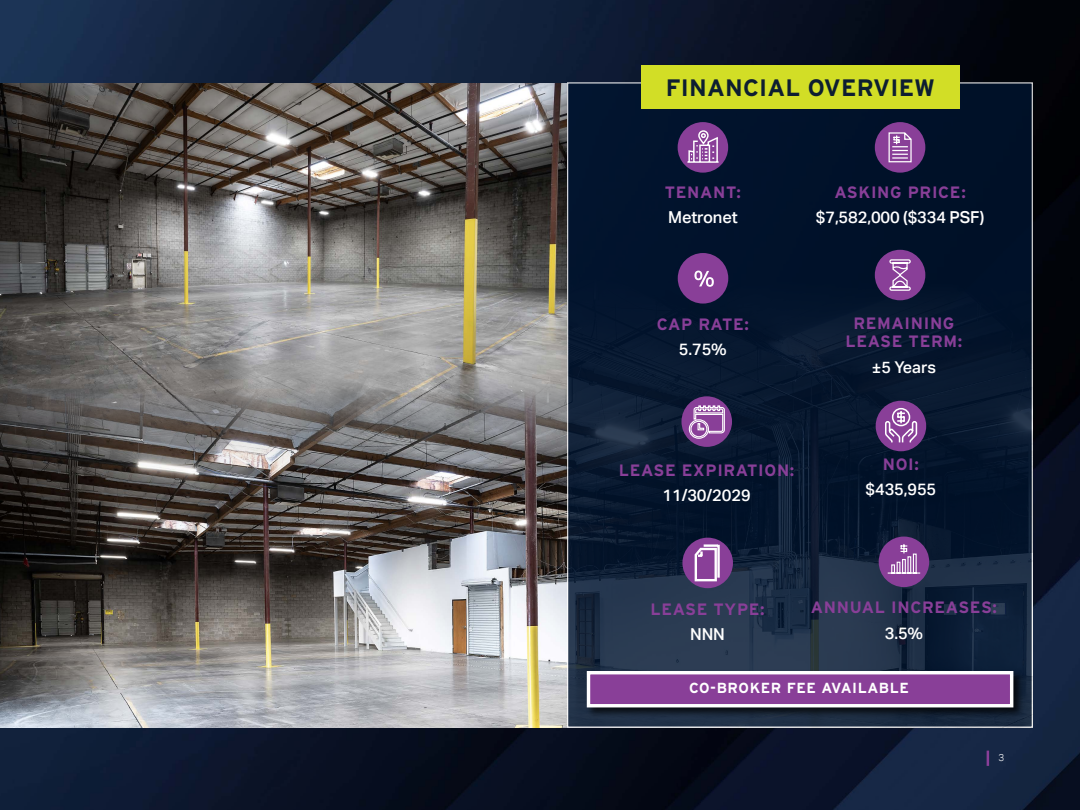
<style>
.page{position:relative;width:1080px;height:810px;background:#fff}
.page>*{position:absolute;margin:0;border:0;box-sizing:border-box;transform-origin:0 0}
.t1{font:700 23.75px "Interstate";letter-spacing:.01em;color:#0d1e31}
.t2{font:700 16.5px/17.5px "Interstate";letter-spacing:.04em;color:#893f98;text-align:center}
.t3{font:500 16.5px "Aktiv Grotesk";letter-spacing:-.01em;color:#fff}
.t4{font:500 16.25px "Aktiv Grotesk";letter-spacing:-.005em;color:#fff}
.t5{font:700 14.62px "Interstate";letter-spacing:.04em;color:#fff}
.t6{font:300 10px "Aktiv Grotesk";color:#fff}
</style>
<div class="page">
<img style="left:0;top:0;width:1080px;height:810px">
<img style="left:0;top:484px;width:567px;height:244px">
<img style="left:0;top:83px;width:567px;height:401px">
<svg style="left:567px;top:82px;width:466px;height:646px;background:#0b1c33"></svg>
<div style="left:678px;top:122px;width:50px;height:51px;background:#893f98;border-radius:50%"></div>
<svg style="left:687px;top:130px;width:32px;height:33px"></svg>
<div style="left:875px;top:250px;width:50px;height:50px;background:#893f98;border-radius:50%"></div>
<svg style="left:889px;top:259px;width:22px;height:32px"></svg>
<div style="left:876px;top:401px;width:50px;height:50px;background:#893f98;border-radius:50%"></div>
<svg style="left:885px;top:407px;width:33px;height:36px"></svg>
<div style="left:641px;top:65px;width:318px;height:44px;background:#d2de26"></div>
<div style="left:875px;top:122px;width:50px;height:51px;background:#893f98;border-radius:50%"></div>
<svg style="left:888px;top:132px;width:24px;height:31px"></svg>
<div style="left:879px;top:537px;width:50px;height:50px;background:#893f98;border-radius:50%"></div>
<svg style="left:901px;top:544px;width:6px;height:9px"></svg>
<hr style="left:888px;top:573px;width:32px;height:1px;background:#fff">
<div style="left:891px;top:564px;width:4px;height:10px;border:1px solid #fff"></div>
<svg style="left:897px;top:562px;width:3px;height:11px"></svg>
<div style="left:902px;top:559px;width:4px;height:15px;border:1px solid #fff"></div>
<div style="left:907px;top:556px;width:4px;height:18px;border:1px solid #fff"></div>
<div style="left:913px;top:554px;width:4px;height:20px;border:1px solid #fff"></div>
<div style="left:678px;top:253px;width:50px;height:51px;background:#893f98;border-radius:50%"></div>
<svg style="left:694px;top:271px;width:20px;height:16px"></svg>
<div style="left:682px;top:538px;width:51px;height:50px;background:#893f98;border-radius:50%"></div>
<svg style="left:693px;top:542px;width:27px;height:40px"></svg>
<div style="left:681px;top:396px;width:51px;height:51px;background:#893f98;border-radius:50%"></div>
<svg style="left:688px;top:405px;width:37px;height:34px"></svg>
<div style="left:586px;top:670px;width:439px;height:49px;background:#000;opacity:.75"></div>
<div style="left:587px;top:671px;width:426px;height:36px;background:#893f98;border:3px solid #fff"></div>
<svg style="left:987px;top:751px;width:2px;height:15px"></svg>
<h1 class="t1" style="left:666px;top:74px;width:271px">FINANCIAL OVERVIEW</h1>
<p class="t2" style="left:665px;top:183px;width:77px">TENANT:</p>
<p class="t3" style="left:668px;top:208px;width:71px">Metronet</p>
<p class="t2" style="left:834px;top:183px;width:133px">ASKING PRICE:</p>
<p class="t3" style="left:816px;top:208px;width:170px">$7,582,000 ($334 PSF)</p>
<p class="t2" style="left:657px;top:315px;width:94px">CAP RATE:</p>
<p class="t3" style="left:679px;top:340px;width:49px">5.75%</p>
<p class="t2" style="left:619px;top:461px;width:177px">LEASE EXPIRATION:</p>
<p class="t3" style="left:663px;top:486px;width:90px">11/30/2029</p>
<p class="t2" style="left:846px;top:314px;width:118px">REMAINING<br>LEASE TERM:</p>
<p class="t4" style="left:872px;top:358px;width:66px">±5 Years</p>
<p class="t2" style="left:883px;top:455px;width:38px">NOI:</p>
<p class="t3" style="left:866px;top:480px;width:72px">$435,955</p>
<p class="t2" style="left:650px;top:600px;width:116px">LEASE TYPE:</p>
<p class="t3" style="left:690px;top:624px;width:36px">NNN</p>
<p class="t2" style="left:811px;top:599px;width:188px">ANNUAL INCREASES:</p>
<p class="t3" style="left:885px;top:623px;width:40px">3.5%</p>
<p class="t5" style="left:689px;top:680px;width:222px">CO-BROKER FEE AVAILABLE</p>
<p class="t6" style="left:999px;top:751px;width:7px">3</p>
</div>
